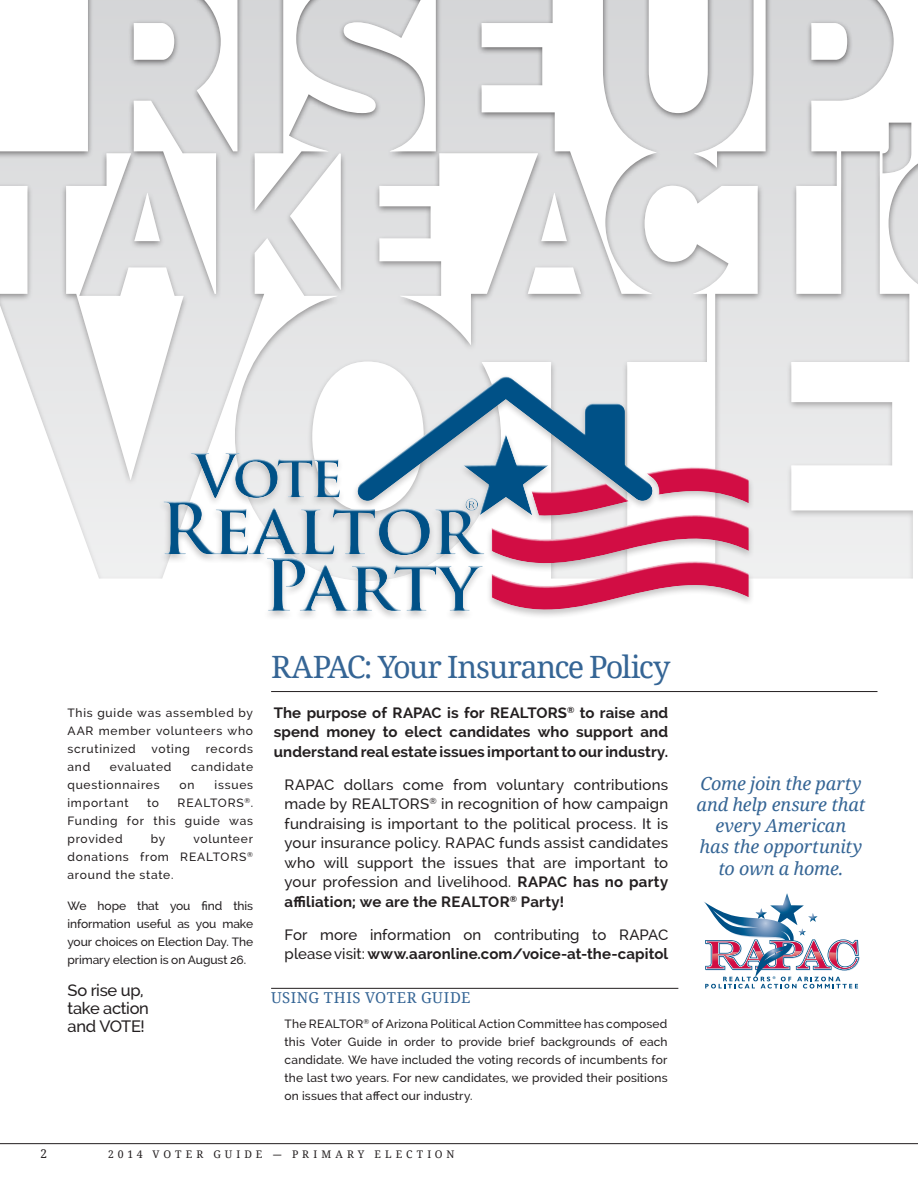
<style>
.page{position:relative;width:918px;height:1188px;background:#fff}
.page>*{position:absolute;margin:0;border:0;box-sizing:border-box;transform-origin:0 0}
.t1{font:30.75px "Noto Serif";letter-spacing:-.045em;color:#356595}
.t2{font:italic 18px/21px "Noto Serif";letter-spacing:-.01em;color:#356595;text-align:center}
.t3{font:500 16.5px/18px "Raleway";letter-spacing:-.02em;color:#231f20}
.t4{font:500 15px/19.5px "Raleway";letter-spacing:.005em;color:#231f20;text-align:justify}
.t5{font:700 15px/19.5px "Raleway";letter-spacing:.005em;color:#231f20;text-align:justify}
.t6{font:15px "Noto Serif";letter-spacing:.035em;color:#356595}
.t7{font:500 12px/18px "Raleway";letter-spacing:.06em;color:#231f20;text-align:justify}
.t8{font:12px "Noto Serif";color:#231f20}
.t9{font:10.5px "Noto Serif";letter-spacing:.385em;color:#231f20}
.s1{font-weight:700}
</style>
<div class="page">
<div style="left:0;top:0;width:918px;height:583px;background:#231f20;opacity:.75"></div>
<hr style="left:271px;top:691px;width:607px;height:1px;background:#231f20">
<div style="left:158px;top:374px;width:597px;height:247px;background:#231f20;opacity:.25"></div>
<div style="left:162px;top:376px;width:588px;height:237px;background:#fff;opacity:.7"></div>
<hr style="left:271px;top:988px;width:407px;height:1px;background:#231f20">
<svg style="left:704px;top:893px;width:156px;height:96px"></svg>
<hr style="left:0;top:1143px;width:918px;height:1px;background:#231f20">
<p class="t7" style="left:68px;top:703px;width:187px">This guide was assembled by AAR member volunteers who scrutinized</p>
<p class="t7" style="left:152px;top:739px;width:40px">voting</p>
<p class="t7" style="left:206px;top:739px;width:49px">records</p>
<p class="t7" style="left:68px;top:757px;width:24px">and</p>
<p class="t7" style="left:110px;top:757px;width:63px">evaluated</p>
<p class="t7" style="left:191px;top:757px;width:64px">candidate</p>
<p class="t7" style="left:68px;top:775px;width:94px">questionnaires</p>
<p class="t7" style="left:180px;top:775px;width:16px">on</p>
<p class="t7" style="left:215px;top:775px;width:40px">issues</p>
<p class="t7" style="left:68px;top:793px;width:63px">important</p>
<p class="t7" style="left:147px;top:793px;width:13px">to</p>
<p class="t7" style="left:67px;top:793px;width:187px;text-indent:110px">REALTORS<sup>®</sup>.<br>Funding for this guide was provided</p>
<p class="t7" style="left:67px;top:829px;width:187px;text-indent:126px">volunteer donations from REALTORS<sup>® </sup>around the state.</p>
<p class="t7" style="left:67px;top:897px;width:187px">We hope that you find this information useful as you make your choices on Election Day. The primary election is on August 26.</p>
<h3 class="t3" style="left:68px;top:981px;width:83px">So rise up, take action and VOTE!</h3>
<p class="t7" style="left:151px;top:829px;width:16px">by</p>
<h1 class="t1" style="left:271px;top:646px;width:401px">RAPAC: Your Insurance Policy</h1>
<p class="t5" style="left:274px;top:703px;width:396px">The purpose of RAPAC is for REALTORS<sup>®</sup> to raise and spend money to elect candidates who support and understand real estate issues important to our industry.</p>
<p class="t4" style="left:285px;top:775px;width:385px">RAPAC dollars come from voluntary contributions made by REALTORS<sup>®</sup> in recognition of how campaign fundraising is important to the political process. It is your insurance policy. RAPAC funds assist candidates who will support the issues that are important to your profession and livelihood. <span class="s1">RAPAC has no party affiliation; we are the REALTOR</span><sup>®</sup> <span class="s1">Party!</span></p>
<p class="t4" style="left:285px;top:925px;width:385px">For more information on contributing to RAPAC please visit: <span class="s1">www.aaronline.com/voice-at-the-capitol</span></p>
<p class="t6" style="left:271px;top:987px;width:201px">USING THIS VOTER GUIDE</p>
<p class="t7" style="left:285px;top:1015px;width:384px">The REALTOR<sup>®</sup> of Arizona Political Action Committee has composed this Voter Guide in order to provide brief backgrounds of each candidate. We have included the voting records of incumbents for the last two years. For new candidates, we provided their positions on issues that affect our industry.</p>
<p class="t8" style="left:40px;top:1146px;width:8px">2</p>
<p class="t9" style="left:108px;top:1147px;width:348px">2014 VOTER GUIDE -PRIMARY ELECTION</p>
<h2 class="t2" style="left:697px;top:773px;width:170px">Come join the party and help ensure that every American<br>has the opportunity to own a home.</h2>
</div>
